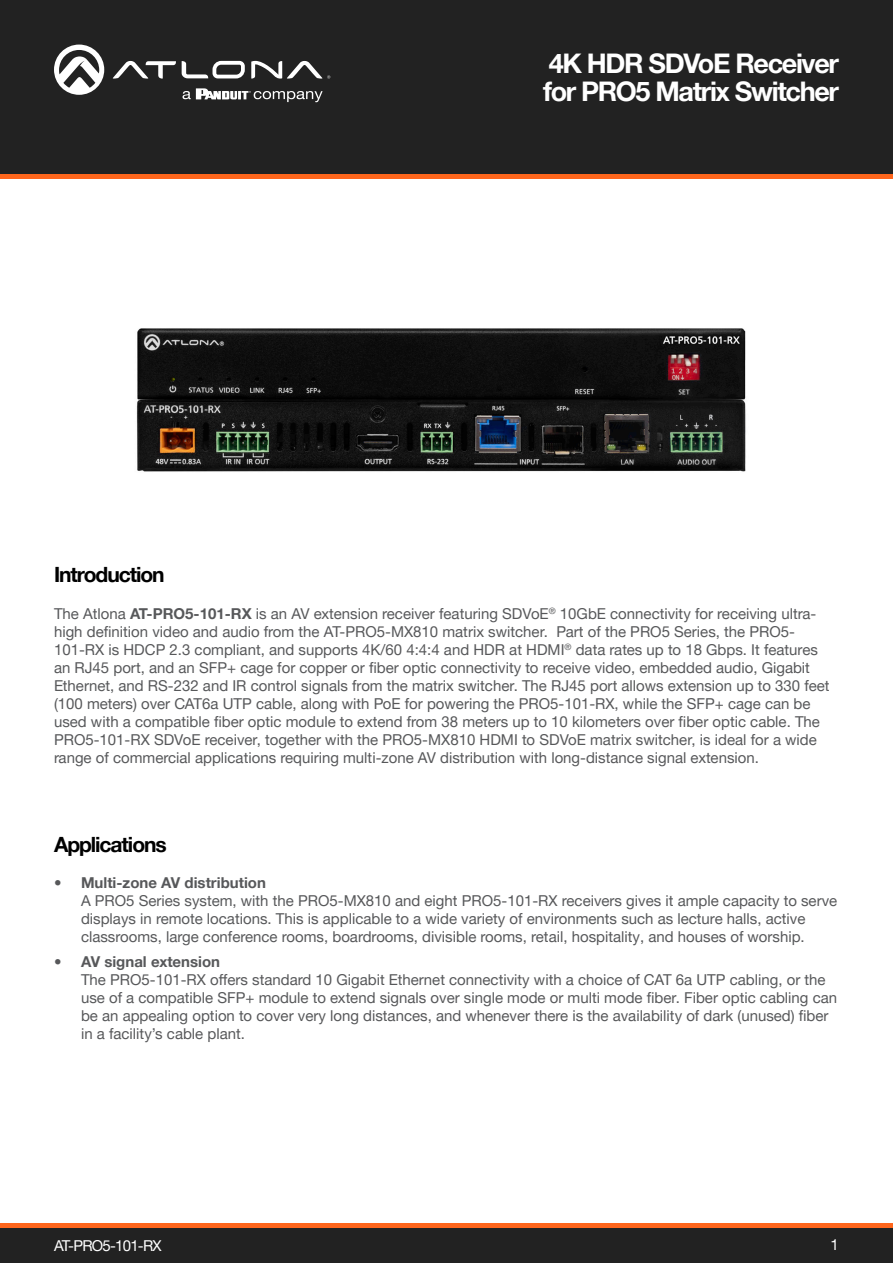
<style>
.page{position:relative;width:893px;height:1263px;background:#fff}
.page>*{position:absolute;margin:0;border:0;box-sizing:border-box;transform-origin:0 0}
.t1{font:700 27px "Helvetica Neue LTW1 G";letter-spacing:-.05em;color:#fff}
.Product_Type_First_Page{font:700 21px "Helvetica Neue LTW1 G";letter-spacing:-.05em;color:#000}
.t2{font:15px/18px "Helvetica Neue LTW1 G";color:#57585a}
.t3{font:15px "Helvetica Neue LTW1 G";letter-spacing:-.05em;color:#fff}
.s1{font-weight:700}
</style>
<div class="page">
<div style="left:0;top:1227px;width:893px;height:36px;background:#222"></div>
<hr style="left:0;top:1223px;width:893px;height:4px;background:#ff661c">
<div style="left:0;top:0;width:893px;height:174px;background:#222"></div>
<svg style="left:182px;top:61px;width:63px;height:17px"></svg>
<svg style="left:113px;top:61px;width:63px;height:18px"></svg>
<svg style="left:251px;top:61px;width:79px;height:18px"></svg>
<svg style="left:54px;top:45px;width:50px;height:50px"></svg>
<svg style="left:183px;top:88px;width:140px;height:14px"></svg>
<hr style="left:0;top:174px;width:893px;height:4px;background:#ff661c">
<img style="left:136px;top:328px;width:610px;height:144px">
<h1 class="t1" style="left:549px;top:47px;width:292px">4K HDR SDVoE Receiver</h1>
<h1 class="t1" style="left:543px;top:74px;width:297px">for PRO5 Matrix Switcher</h1>
<p class="Product_Type_First_Page" style="left:54px;top:562px;width:112px">Introduction</p>
<p class="t2" style="left:54px;top:605px;width:777px">The Atlona <span class="s1">AT-PRO5-101-RX</span> is an AV extension receiver featuring SDVoE<sup>®</sup> 10GbE connectivity for receiving ultra&shy;high definition video and audio from the AT-PRO5-MX810 matrix switcher. Part of the PRO5 Series, the PRO5- 101-RX is HDCP 2.3 compliant, and supports 4K/60 4:4:4 and HDR at HDMI<sup>®</sup> data rates up to 18 Gbps. It features an RJ45 port, and an SFP+ cage for copper or fiber optic connectivity to receive video, embedded audio, Gigabit Ethernet, and RS-232 and IR control signals from the matrix switcher. The RJ45 port allows extension up to 330 feet (100 meters) over CAT6a UTP cable, along with PoE for powering the PRO5-101-RX, while the SFP+ cage can be used with a compatible fiber optic module to extend from 38 meters up to 10 kilometers over fiber optic cable. The PRO5-101-RX SDVoE receiver, together with the PRO5-MX810 HDMI to SDVoE matrix switcher, is ideal for a wide range of commercial applications requiring multi-zone AV distribution with long-distance signal extension.</p>
<p class="Product_Type_First_Page" style="left:54px;top:832px;width:114px">Applications</p>
<p class="t2" style="left:81px;top:874px;width:758px;text-indent:-27px"><span class="s1">• Multi-zone AV distribution<br></span>A PRO5 Series system, with the PRO5-MX810 and eight PRO5-101-RX receivers gives it ample capacity to serve displays in remote locations. This is applicable to a wide variety of environments such as lecture halls, active classrooms, large conference rooms, boardrooms, divisible rooms, retail, hospitality, and houses of worship.</p>
<p class="t2" style="left:81px;top:953px;width:758px;text-indent:-27px"><span class="s1">• AV signal extension<br></span>The PRO5-101-RX offers standard 10 Gigabit Ethernet connectivity with a choice of CAT 6a UTP cabling, or the use of a compatible SFP+ module to extend signals over single mode or multi mode fiber. Fiber optic cabling can be an appealing option to cover very long distances, and whenever there is the availability of dark (unused) fiber in a facility’s cable plant.</p>
<p class="t3" style="left:54px;top:1236px;width:109px">AT-PRO5-101-RX</p>
<p class="t3" style="left:831px;top:1235px;width:10px">1</p>
</div>
